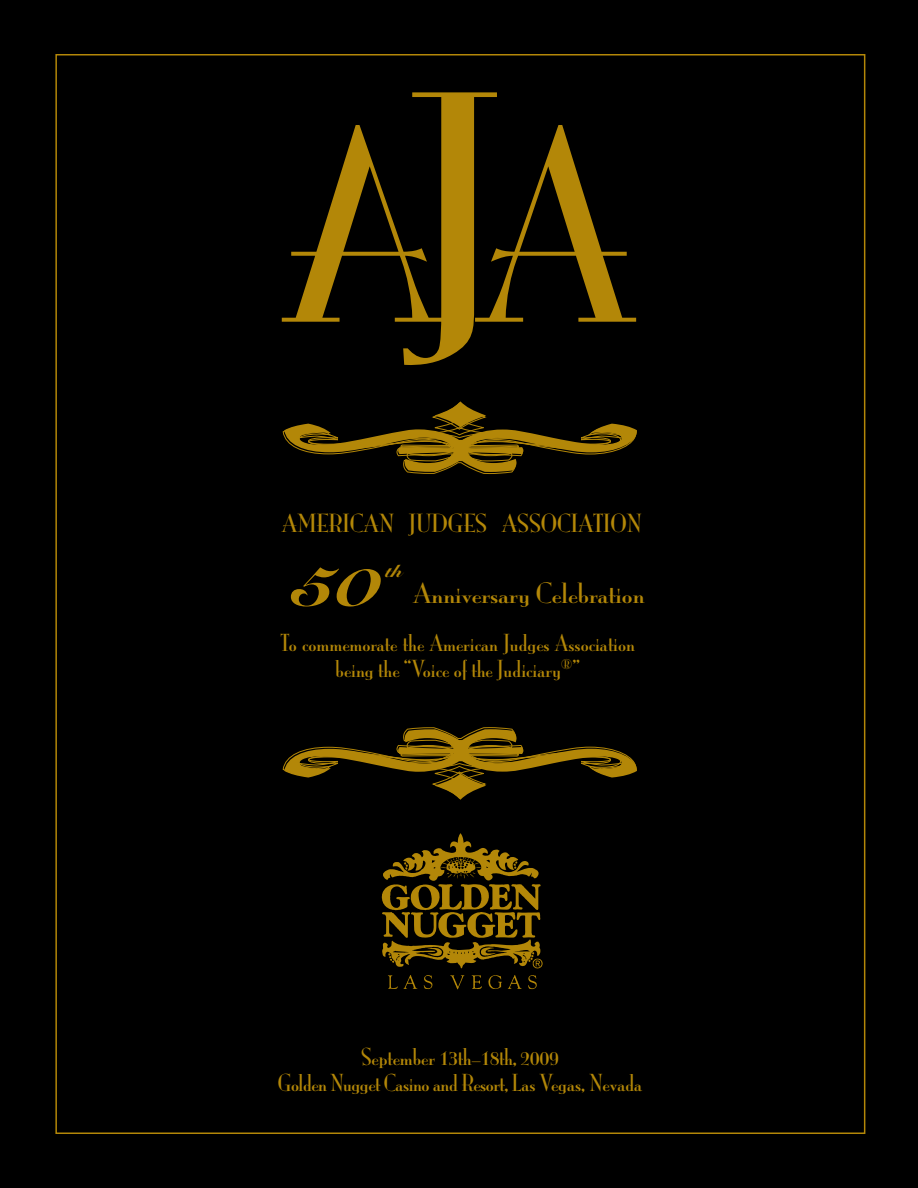
<style>
.page{position:relative;width:918px;height:1188px;background:#000}
.page>*{position:absolute;margin:0;border:0;box-sizing:border-box;transform-origin:0 0}
.t1{font:288.3px "Mona Lisa Solid";color:#b38708;scale:1.12 1}
.t2{font:249px "Mona Lisa Solid";color:#b38708}
.t3{font:120.6px "Type Embellishments One Plain";color:#b38708;scale:2.89 1}
.t4{font:69.45px "Snell Roundhand Black Script";color:#b38708;scale:1.12 1}
.t5{font:26.1px "Mona Lisa Solid";color:#b38708;scale:1.12 1}
.t6{font:23.1px "Mona Lisa Solid";color:#b38708;scale:1.06 1}
.t7{font:21.75px/26.1px "Mona Lisa Solid";color:#b38708;text-align:center}
.t8{font:21.75px/26.1px "Mona Lisa Solid";letter-spacing:-.02em;color:#b38708;text-align:center}
.t9{font:17.4px "Snell Roundhand Black Script";color:#b38708;scale:1.12 1}
</style>
<div class="page">
<svg style="left:282px;top:402px;width:355px;height:72px;background:#181200"></svg>
<svg style="left:382px;top:833px;width:161px;height:136px;background:#443302"></svg>
<svg style="left:424px;top:975px;width:8px;height:14px"></svg>
<svg style="left:488px;top:975px;width:49px;height:14px"></svg>
<svg style="left:387px;top:975px;width:31px;height:14px"></svg>
<svg style="left:450px;top:975px;width:14px;height:14px"></svg>
<svg style="left:472px;top:975px;width:10px;height:14px"></svg>
<div style="left:282px;top:125px;width:161px;height:197px;background:#000"></div>
<svg style="left:282px;top:727px;width:355px;height:74px;background:#171100"></svg>
<h1 class="t1" style="left:409px;top:45px;width:87px">J</h1>
<h2 class="t2" style="left:477px;top:84px;width:158px">A</h2>
<h3 class="t3" style="left:268px;top:389px;width:135px">w</h3>
<p class="t6" style="left:282px;top:510px;width:341px">AMERICAN JUDGES ASSOCIATION</p>
<p class="t9" style="left:385px;top:560px;width:17px">th</p>
<h3 class="t4" style="left:291px;top:540px;width:81px">50</h3>
<p class="t5" style="left:413px;top:579px;width:208px">Anniversary Celebration</p>
<p class="t7" style="left:281px;top:630px;width:356px">To commemorate the American Judges Association being the “Voice of the Judiciary<sup>®</sup>”</p>
<p class="t8" style="left:278px;top:1045px;width:366px">September 13th–18th, 2009<br>Golden Nugget Casino and Resort, Las Vegas, Nevada</p>
</div>
